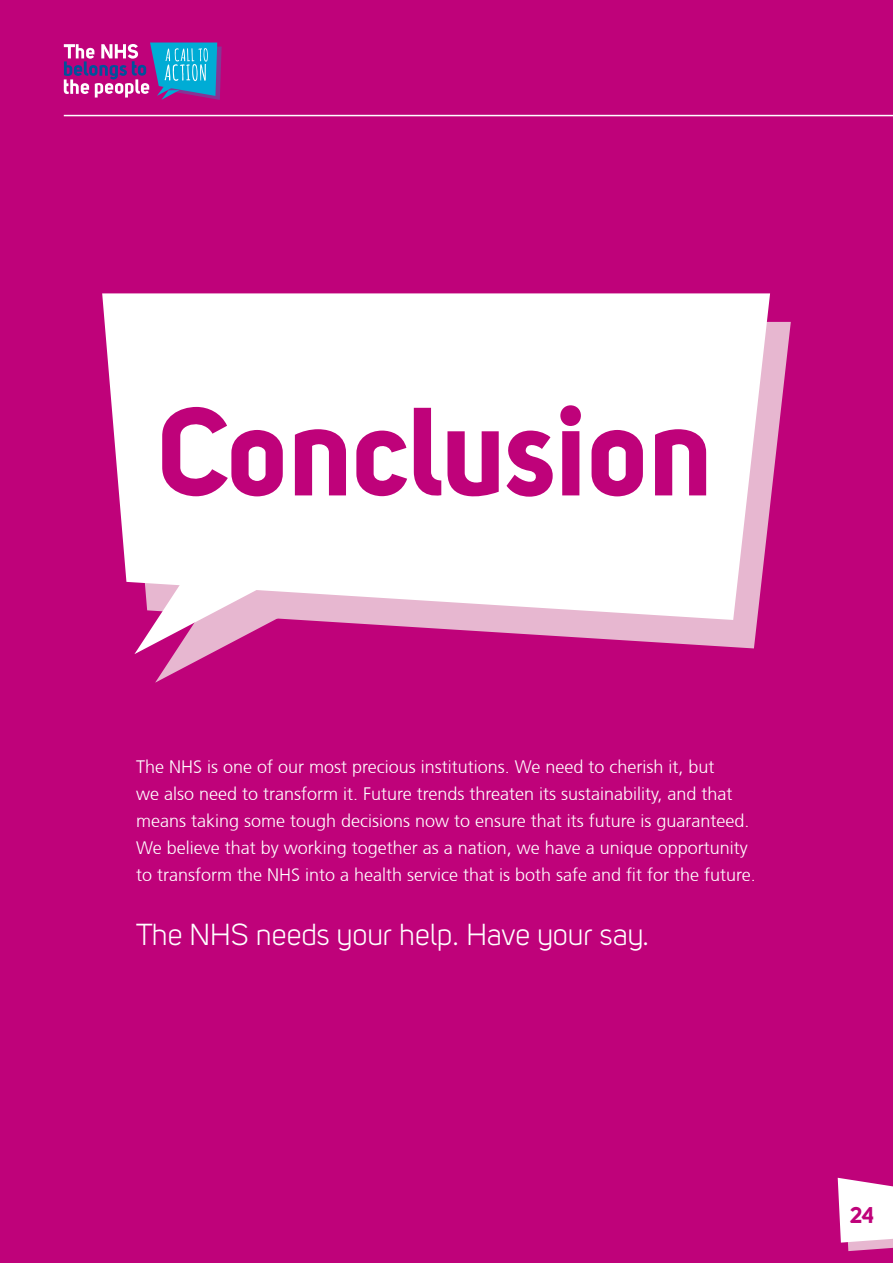
<style>
.page{position:relative;width:893px;height:1263px;background:#bf027a}
.page>*{position:absolute;margin:0;border:0;box-sizing:border-box;transform-origin:0 0}
.t1{font:123.75px "Uni Sans Bold";color:#bf027a}
.t2{font:30px "Uni Sans Book";color:#fff}
.t3{font:22.5px "Uni Sans Bold";color:#bf027a}
.t4{font:300 18px/27px "Frutiger CE";color:#fff}
</style>
<div class="page">
<svg style="left:302px;top:322px;width:489px;height:326px"></svg>
<svg style="left:102px;top:293px;width:668px;height:327px;background:#fbf3f8"></svg>
<svg style="left:134px;top:576px;width:159px;height:107px"></svg>
<svg style="left:838px;top:1178px;width:55px;height:73px;background:#f5daea"></svg>
<hr style="left:64px;top:115px;width:829px;height:1px;background:#fff">
<svg style="left:64px;top:43px;width:158px;height:57px"></svg>
<h1 class="t1" style="left:160px;top:375px;width:556px">Conclusion</h1>
<p class="t4" style="left:136px;top:753px;width:621px">The NHS is one of our most precious institutions. We need to cherish it, but<br>we also need to transform it. Future trends threaten its sustainability, and that means taking some tough decisions now to ensure that its future is guaranteed.<br>We believe that by working together as a nation, we have a unique opportunity to transform the NHS into a health service that is both safe and fit for the future.</p>
<h2 class="t2" style="left:136px;top:917px;width:514px">The NHS needs your help. Have your say.</h2>
<p class="t3" style="left:850px;top:1201px;width:25px">24</p>
</div>
